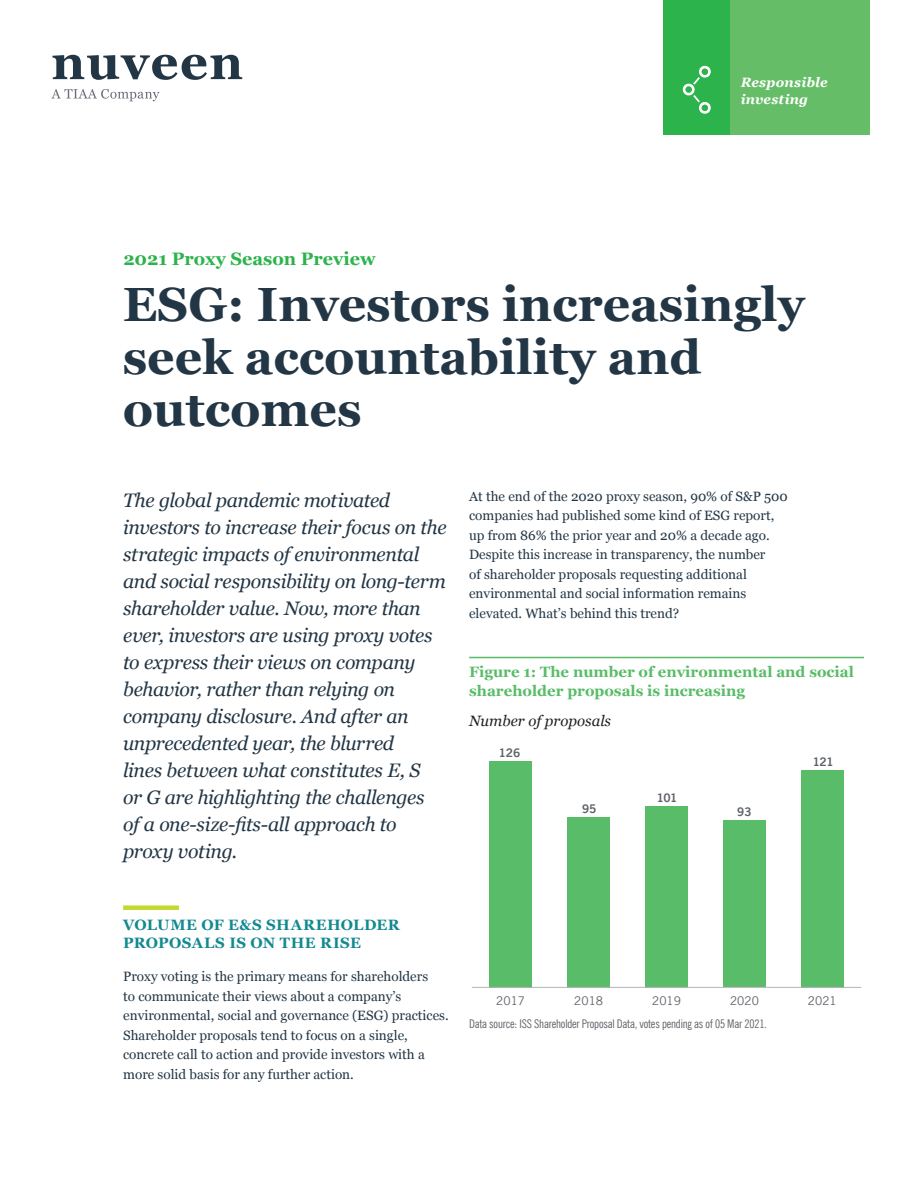
<style>
.page{position:relative;width:918px;height:1188px;background:#fff}
.page>*{position:absolute;margin:0;border:0;box-sizing:border-box;transform-origin:0 0}
.Headline{font:700 48px/52.5px "Georgia";color:#233645}
.Intro_Copy{font:italic 19.5px/27px "Georgia";letter-spacing:-.02em;color:#233645}
.Date{font:700 18px "Georgia";color:#2cb34b}
.Chart_Heading{font:700 15px/19.5px "Georgia";color:#59bc68}
.Subhead_1{font:700 15px/18px "Georgia";letter-spacing:.025em;color:#138990}
.Chart_Subhead{font:italic 15px "Georgia";color:#231f20}
.Body{font:13.5px/19.5px "Georgia";color:#233645}
.Date-2{font:italic 700 13.5px/16.5px "Georgia";letter-spacing:.01em;color:#fff}
._8_pt_disclosure_jus{font:condensed 12px "News Gothic BT";letter-spacing:-.015em;color:#5f6369}
.t1{font:12px "News Gothic BT";color:#5f6369}
.t2{font:700 12px "News Gothic BT";letter-spacing:-.03em;color:#5f6369}
</style>
<div class="page">
<div style="left:123px;top:905px;width:56px;height:5px;background:#c4d82d"></div>
<div style="left:663px;top:0;width:67px;height:135px;background:#2cb34b"></div>
<div style="left:730px;top:0;width:140px;height:135px;background:#65be67"></div>
<svg style="left:682px;top:65px;width:29px;height:49px"></svg>
<svg style="left:52px;top:55px;width:190px;height:25px"></svg>
<svg style="left:51px;top:89px;width:109px;height:12px"></svg>
<hr style="left:469px;top:657px;width:395px;height:1px;background:#59bc68">
<div style="left:490px;top:761px;width:42px;height:226px;background:#59bc68"></div>
<div style="left:568px;top:817px;width:42px;height:170px;background:#59bc68"></div>
<div style="left:646px;top:806px;width:42px;height:181px;background:#59bc68"></div>
<div style="left:723px;top:821px;width:43px;height:166px;background:#59bc68"></div>
<div style="left:801px;top:770px;width:42px;height:217px;background:#59bc68"></div>
<hr style="left:472px;top:987px;width:389px;height:1px;background:#b1b4b5">
<p class="Date" style="left:123px;top:246px;width:254px">2021 Proxy Season Preview</p>
<p class="Date-2" style="left:741px;top:74px;width:88px">Responsible investing</p>
<p class="Headline" style="left:123px;top:276px;width:684px">ESG: Investors increasingly seek accountability and outcomes</p>
<p class="Intro_Copy" style="left:123px;top:486px;width:325px">The global pandemic motivated investors to increase their focus on the strategic impacts of environmental and social responsibility on long-term shareholder value. Now, more than ever, investors are using proxy votes to express their views on company behavior, rather than relying on company disclosure. And after an unprecedented year, the blurred<br>lines between what constitutes E, S<br>or G are highlighting the challenges<br>of a one-size-fits-all approach to proxy voting.</p>
<p class="Body" style="left:469px;top:486px;width:320px">At the end of the 2020 proxy season, 90% of S&amp;P 500 companies had published some kind of ESG report, up from 86% the prior year and 20% a decade ago.<br>Despite this increase in transparency, the number<br>of shareholder proposals requesting additional environmental and social information remains elevated. What’s behind this trend?</p>
<p class="Chart_Heading" style="left:469px;top:661px;width:386px">Figure 1: The number of environmental and social shareholder proposals is increasing</p>
<p class="Chart_Subhead" style="left:469px;top:710px;width:144px">Number of proposals</p>
<p class="t2" style="left:499px;top:746px;width:23px">126</p>
<p class="t2" style="left:582px;top:802px;width:16px">95</p>
<p class="t2" style="left:657px;top:791px;width:22px">101</p>
<p class="t2" style="left:737px;top:804px;width:16px">93</p>
<p class="t2" style="left:813px;top:754px;width:22px">121</p>
<p class="Subhead_1" style="left:123px;top:915px;width:278px">VOLUME OF E&amp;S SHAREHOLDER<br>PROPOSALS IS ON THE RISE</p>
<p class="Body" style="left:123px;top:966px;width:327px">Proxy voting is the primary means for shareholders<br>to communicate their views about a company’s environmental, social and governance (ESG) practices.<br>Shareholder proposals tend to focus on a single, concrete call to action and provide investors with a more solid basis for any further action.</p>
<p class="t1" style="left:496px;top:993px;width:30px">2017</p>
<p class="t1" style="left:574px;top:993px;width:30px">2018</p>
<p class="t1" style="left:652px;top:993px;width:30px">2019</p>
<p class="t1" style="left:730px;top:993px;width:30px">2020</p>
<p class="t1" style="left:808px;top:993px;width:30px">2021</p>
<p class="_8_pt_disclosure_jus" style="left:469px;top:1016px;width:299px">Data source: ISS Shareholder Proposal Data, votes pending as of 05 Mar 2021.</p>
</div>
